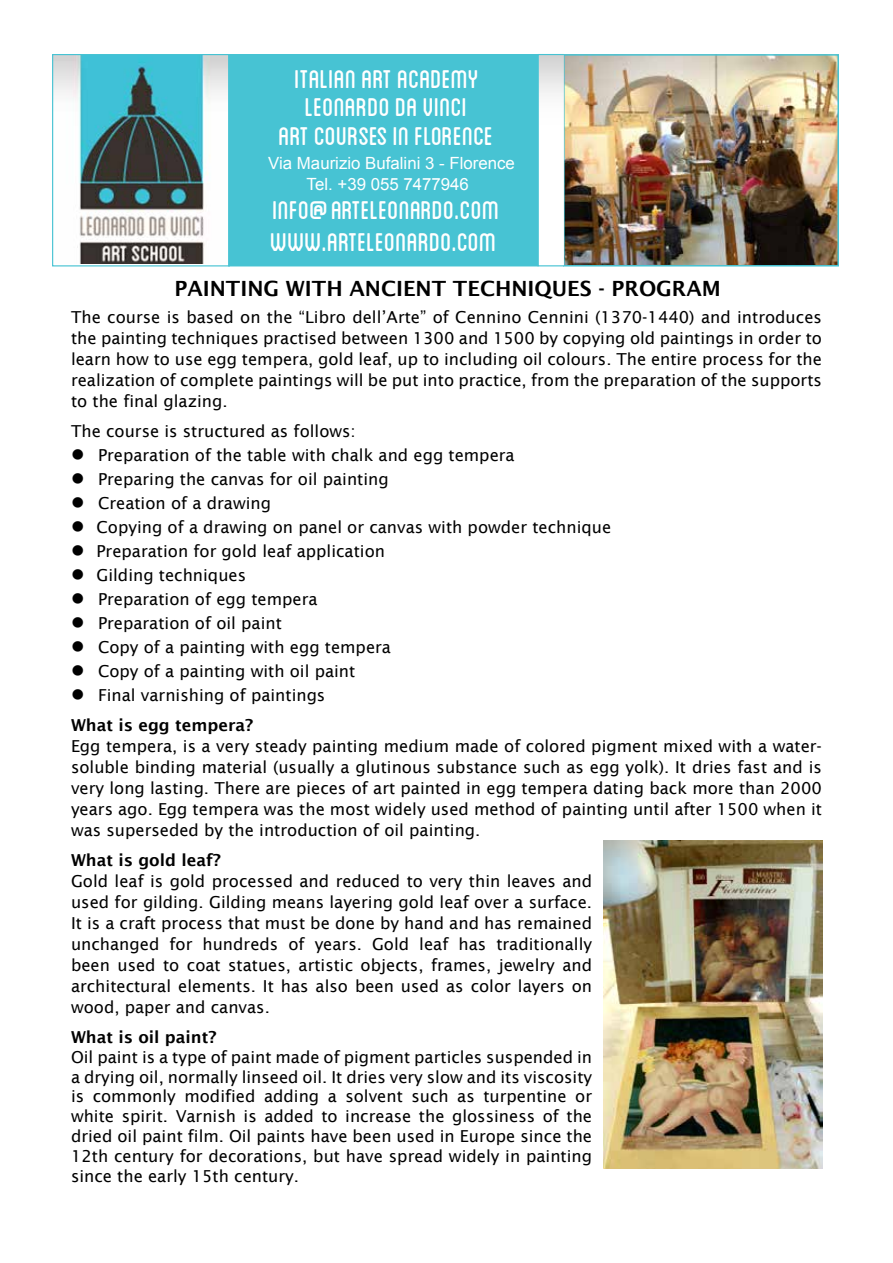
<style>
.page{position:relative;width:893px;height:1263px;background:#fff}
.page>*{position:absolute;margin:0;border:0;box-sizing:border-box;transform-origin:0 0}
.t1{font:36px/28.5px "Blanch Caps";color:#fff;text-align:center}
.t2{font:600 21px "Lucida Sans";color:#000}
.t3{font:16.8px/21.5px "Arial";color:#fff;text-align:center}
.t4{font:16.5px/21px "Lucida Sans";color:#000;text-align:justify}
.t5{font:600 16.5px "Lucida Sans";color:#000}
.s1{font-weight:600}
</style>
<div class="page">
<img style="left:603px;top:840px;width:220px;height:329px">
<img style="left:540px;top:56px;width:296px;height:207px">
<div style="left:563px;top:54px;width:276px;height:212px;border:2px solid #47c3d3"></div>
<img style="left:54px;top:56px;width:174px;height:208px">
<div style="left:52px;top:54px;width:178px;height:212px;border:1px solid #47c3d3"></div>
<div style="left:229px;top:55px;width:309px;height:211px;background:#47c3d3"></div>
<div style="left:228px;top:54px;width:310px;height:212px;border:2px solid #47c3d3"></div>
<div style="left:538px;top:54px;width:26px;height:212px;border:1px solid #47c3d3"></div>
<h1 class="t1" style="left:279px;top:63px;width:216px">ITALIAN ART ACADEMY<br>LEONARDO DA VINCI<br>Art courses in Florence</h1>
<p class="t3" style="left:268px;top:152px;width:248px">Via Maurizio Bufalini 3 - Florence<br>Tel. +39 055 7477946</p>
<h1 class="t1" style="left:270px;top:192px;width:231px;line-height:32.1px;text-align:left">info@arteleonardo.com<br>WWW.ARTELEONARDO.COM</h1>
<p class="t2" style="left:175px;top:276px;width:548px">PAINTING WITH ANCIENT TECHNIQUES - PROGRAM</p>
<p class="t4" style="left:71px;top:306px;width:752px">The course is based on the “Libro dell’Arte” of Cennino Cennini (1370-1440) and introduces the painting techniques practised between 1300 and 1500 by copying old paintings in order to learn how to use egg tempera, gold leaf, up to including oil colours. The entire process for the realization of complete paintings will be put into practice, from the preparation of the supports to the final glazing.</p>
<p class="t4" style="left:71px;top:420px;width:286px">The course is structured as follows:</p>
<p class="t4" style="left:71px;top:444px;width:445px">● Preparation of the table with chalk and egg tempera</p>
<p class="t4" style="left:71px;top:468px;width:319px">● Preparing the canvas for oil painting</p>
<p class="t4" style="left:71px;top:492px;width:202px">● Creation of a drawing</p>
<p class="t4" style="left:71px;top:516px;width:542px">● Copying of a drawing on panel or canvas with powder technique</p>
<p class="t4" style="left:71px;top:540px;width:316px">● Preparation for gold leaf application</p>
<p class="t4" style="left:71px;top:564px;width:177px">● Gilding techniques</p>
<p class="t4" style="left:71px;top:588px;width:248px">● Preparation of egg tempera</p>
<p class="t4" style="left:71px;top:612px;width:212px">● Preparation of oil paint</p>
<p class="t4" style="left:71px;top:636px;width:322px">● Copy of a painting with egg tempera</p>
<p class="t4" style="left:71px;top:660px;width:286px">● Copy of a painting with oil paint</p>
<p class="t4" style="left:71px;top:680px;width:256px;line-height:30px">● Final varnishing of paintings<br><span class="s1">What is egg tempera?</span></p>
<p class="t4" style="left:71px;top:735px;width:752px">Egg tempera, is a very steady painting medium made of colored pigment mixed with a water&shy;soluble binding material (usually a glutinous substance such as egg yolk). It dries fast and is very long lasting. There are pieces of art painted in egg tempera dating back more than 2000 years ago. Egg tempera was the most widely used method of painting until after 1500 when it was superseded by the introduction of oil painting.</p>
<p class="t5" style="left:71px;top:850px;width:152px">What is gold leaf?</p>
<p class="t4" style="left:71px;top:870px;width:523px">Gold leaf is gold processed and reduced to very thin leaves and used for gilding. Gilding means layering gold leaf over a surface.<br>It is a craft process that must be done by hand and has remained unchanged for hundreds of years. Gold leaf has traditionally been used to coat statues, artistic objects, frames, jewelry and architectural elements. It has also been used as color layers on wood, paper and canvas.</p>
<p class="t5" style="left:71px;top:1027px;width:147px">What is oil paint?</p>
<p class="t4" style="left:71px;top:1047px;width:523px;line-height:19.8px">Oil paint is a type of paint made of pigment particles suspended in a drying oil, normally linseed oil. It dries very slow and its viscosity is commonly modified adding a solvent such as turpentine or white spirit. Varnish is added to increase the glossiness of the dried oil paint film. Oil paints have been used in Europe since the 12th century for decorations, but have spread widely in painting since the early 15th century.</p>
</div>
